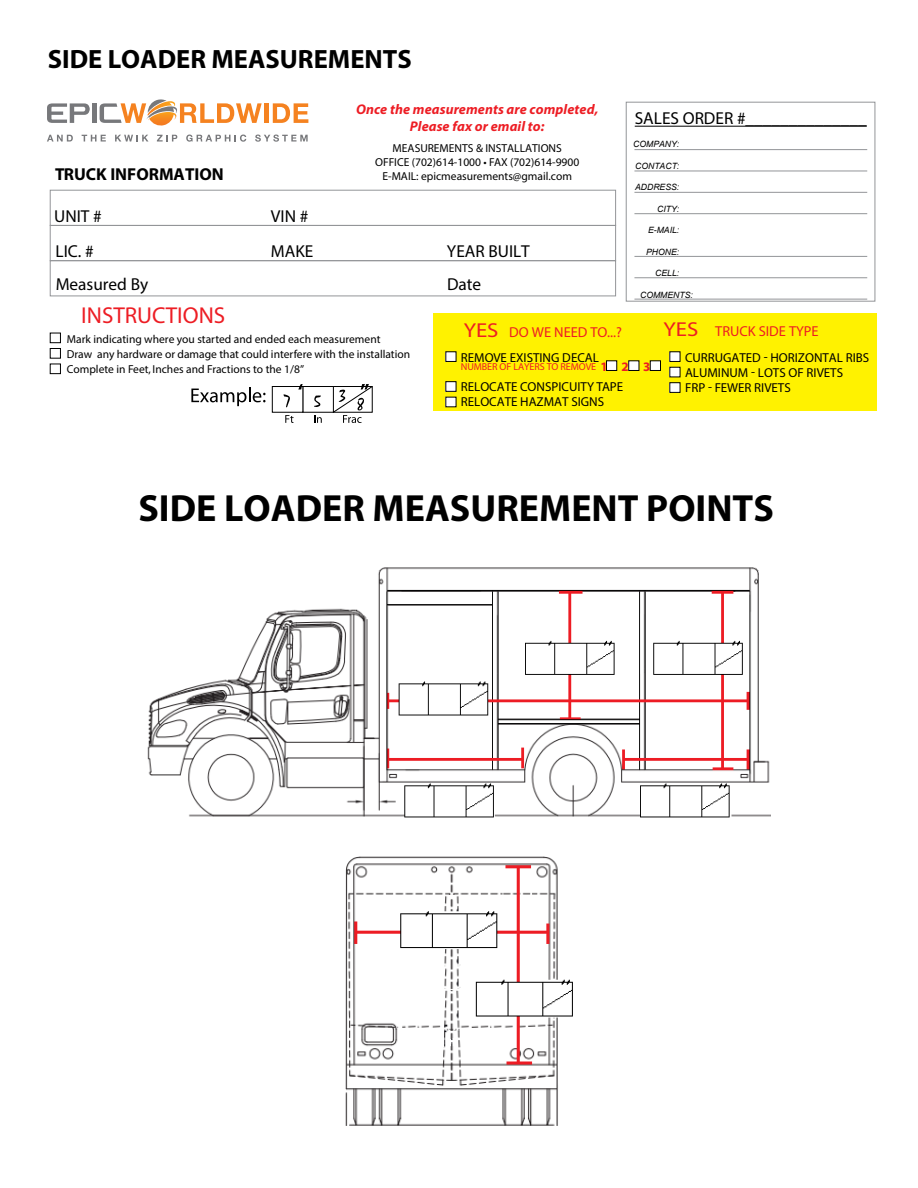
<style>
.page{position:relative;width:918px;height:1188px;background:#fff}
.page>*{position:absolute;margin:0;border:0;box-sizing:border-box;transform-origin:0 0}
.t1{font:700 37.95px "Myriad Pro";color:#000}
.t2{font:700 26.55px "Myriad Pro";color:#000}
.t3{font:23.1px "Myriad Pro";color:#ed1d24}
.t4{font:20.25px "Myriad Pro";color:#ed1d24;scale:1.13 1}
.t5{font:17.25px "Myriad Pro";color:#000}
.t6{font:700 17.25px "Myriad Pro";color:#000}
.t7{font:14.4px "Myriad Pro";color:#ed1d24}
.t8{font:italic 700 14.1px/17px "Myriad Pro";letter-spacing:.005em;color:#ed1d24;text-align:center}
.t9{font:13.05px/15.1px "Myriad Pro";color:#000}
.t10{font:700 13.05px "Myriad Pro";color:#ed1d24}
.t11{font:11.55px/15.1px "Myriad Pro";color:#000}
.t12{font:10.05px "Myriad Pro";letter-spacing:-.01em;color:#ed1d24}
.t13{font:italic 8.7px "Arial";color:#000}
.s1{font-size:20.25px}
</style>
<div class="page">
<img style="left:148px;top:567px;width:622px;height:251px">
<img style="left:345px;top:856px;width:228px;height:270px">
<div style="left:50px;top:333px;width:11px;height:10px;border:1px solid #000"></div>
<div style="left:50px;top:348px;width:11px;height:10px;border:1px solid #000"></div>
<div style="left:50px;top:364px;width:11px;height:10px;border:1px solid #000"></div>
<svg style="left:191px;top:388px;width:75px;height:18px"></svg>
<svg style="left:285px;top:415px;width:9px;height:8px"></svg>
<svg style="left:314px;top:415px;width:8px;height:8px"></svg>
<div style="left:303px;top:386px;width:31px;height:26px;border:1px solid #000"></div>
<div style="left:272px;top:386px;width:31px;height:26px;border:1px solid #000"></div>
<svg style="left:298px;top:384px;width:5px;height:6px"></svg>
<svg style="left:284px;top:394px;width:6px;height:13px"></svg>
<svg style="left:314px;top:395px;width:7px;height:12px"></svg>
<svg style="left:333px;top:384px;width:40px;height:39px"></svg>
<div style="left:50px;top:190px;width:566px;height:36px;border:1px solid #939598"></div>
<div style="left:50px;top:225px;width:566px;height:36px;border:1px solid #939598"></div>
<div style="left:50px;top:261px;width:566px;height:35px;border:1px solid #939598"></div>
<svg style="left:47px;top:103px;width:43px;height:20px"></svg>
<div style="left:92px;top:103px;width:5px;height:20px;background:#77787b"></div>
<hr style="left:264px;top:103px;width:4px;height:20px;background:#f58220">
<svg style="left:273px;top:103px;width:35px;height:20px"></svg>
<svg style="left:100px;top:99px;width:162px;height:27px"></svg>
<svg style="left:47px;top:135px;width:26px;height:7px"></svg>
<svg style="left:82px;top:135px;width:24px;height:7px"></svg>
<svg style="left:115px;top:135px;width:33px;height:7px"></svg>
<svg style="left:157px;top:135px;width:20px;height:7px"></svg>
<svg style="left:186px;top:135px;width:60px;height:7px"></svg>
<svg style="left:255px;top:135px;width:53px;height:7px"></svg>
<hr style="left:635px;top:126px;width:232px;height:1px;background:#000">
<div style="left:626px;top:102px;width:249px;height:199px;border:1px solid #939598"></div>
<hr style="left:634px;top:171px;width:233px;height:1px;background:#939598">
<hr style="left:634px;top:149px;width:233px;height:1px;background:#939598">
<hr style="left:634px;top:213px;width:233px;height:1px;background:#939598">
<hr style="left:634px;top:256px;width:233px;height:1px;background:#939598">
<hr style="left:634px;top:278px;width:233px;height:1px;background:#939598">
<hr style="left:634px;top:192px;width:233px;height:1px;background:#939598">
<div style="left:434px;top:313px;width:443px;height:98px;background:#fff200"></div>
<div style="left:670px;top:352px;width:10px;height:9px;background:#fff"></div>
<div style="left:670px;top:352px;width:10px;height:10px;border:1px solid #000"></div>
<div style="left:670px;top:367px;width:10px;height:10px;background:#fff"></div>
<div style="left:670px;top:383px;width:10px;height:9px;background:#fff"></div>
<div style="left:670px;top:383px;width:10px;height:10px;border:1px solid #000"></div>
<div style="left:446px;top:352px;width:10px;height:9px;background:#fff"></div>
<div style="left:446px;top:352px;width:10px;height:10px;border:1px solid #000"></div>
<div style="left:607px;top:361px;width:10px;height:9px;background:#fff"></div>
<div style="left:606px;top:361px;width:11px;height:10px;border:1px solid #000"></div>
<div style="left:629px;top:361px;width:10px;height:9px;background:#fff"></div>
<div style="left:629px;top:361px;width:10px;height:10px;border:1px solid #000"></div>
<div style="left:650px;top:361px;width:11px;height:9px;background:#fff"></div>
<div style="left:650px;top:361px;width:11px;height:10px;border:1px solid #000"></div>
<div style="left:446px;top:382px;width:10px;height:9px;background:#fff"></div>
<div style="left:446px;top:381px;width:10px;height:11px;border:1px solid #000"></div>
<div style="left:446px;top:397px;width:10px;height:10px;background:#fff"></div>
<h2 class="t2" style="left:48px;top:42px;width:365px">SIDE LOADER MEASUREMENTS</h2>
<h3 class="t6" style="left:55px;top:163px;width:170px">TRUCK INFORMATION</h3>
<h3 class="t5" style="left:54px;top:206px;width:49px">UNIT #</h3>
<h3 class="t5" style="left:271px;top:206px;width:39px">VIN #</h3>
<p class="t8" style="left:356px;top:100px;width:244px">Once the measurements are completed,<br>Please fax or email to:</p>
<p class="t11" style="left:375px;top:142px;width:206px;line-height:13.8px;text-align:center">MEASUREMENTS &amp; INSTALLATIONS<br>OFFICE (702)614-1000 • FAX (702)614-9900<br>E-MAIL: epicmeasurements@gmail.com</p>
<h3 class="t5" style="left:56px;top:241px;width:40px">LIC. #</h3>
<h3 class="t5" style="left:271px;top:241px;width:44px">MAKE</h3>
<h3 class="t5" style="left:447px;top:241px;width:84px">YEAR BUILT</h3>
<h3 class="t5" style="left:635px;top:108px;width:234px">SALES ORDER #______________</h3>
<p class="t13" style="left:633px;top:139px;width:48px">COMPANY:</p>
<p class="t13" style="left:635px;top:160px;width:46px">CONTACT:</p>
<p class="t13" style="left:635px;top:182px;width:46px">ADDRESS:</p>
<p class="t13" style="left:657px;top:203px;width:24px">CITY:</p>
<p class="t13" style="left:648px;top:224px;width:33px">E-MAIL:</p>
<p class="t13" style="left:646px;top:246px;width:35px">PHONE:</p>
<h3 class="t5" style="left:56px;top:274px;width:94px">Measured By</h3>
<h3 class="t3" style="left:81px;top:301px;width:145px">INSTRUCTIONS</h3>
<p class="t11" style="left:67px;top:331px;width:345px">Mark indicating where you started and ended each measurement<br>Draw any hardware or damage that could interfere with the installation<br>Complete in Feet, Inches and Fractions to the 1/8”</p>
<p class="t13" style="left:655px;top:267px;width:26px">CELL:</p>
<p class="t13" style="left:640px;top:289px;width:54px">COMMENTS:</p>
<h3 class="t4" style="left:664px;top:317px;width:32px">YES</h3>
<p class="t9" style="left:685px;top:349px;width:186px">CURRUGATED - HORIZONTAL RIBS<br>ALUMINUM - LOTS OF RIVETS<br>FRP - FEWER RIVETS</p>
<h3 class="t5" style="left:447px;top:274px;width:36px">Date</h3>
<p class="t7" style="left:464px;top:323px;width:160px"><span class="s1">YES</span> DO WE NEED TO...?</p>
<p class="t7" style="left:715px;top:322px;width:105px">TRUCK SIDE TYPE</p>
<p class="t9" style="left:461px;top:349px;width:140px">REMOVE EXISTING DECAL</p>
<p class="t12" style="left:461px;top:361px;width:137px">NUMBER OF LAYERS TO REMOVE</p>
<p class="t9" style="left:461px;top:379px;width:164px">RELOCATE CONSPICUITY TAPE<br>RELOCATE HAZMAT SIGNS</p>
<p class="t10" style="left:600px;top:358px;width:51px">123</p>
<h1 class="t1" style="left:138px;top:483px;width:637px">SIDE LOADER MEASUREMENT POINTS</h1>
</div>
